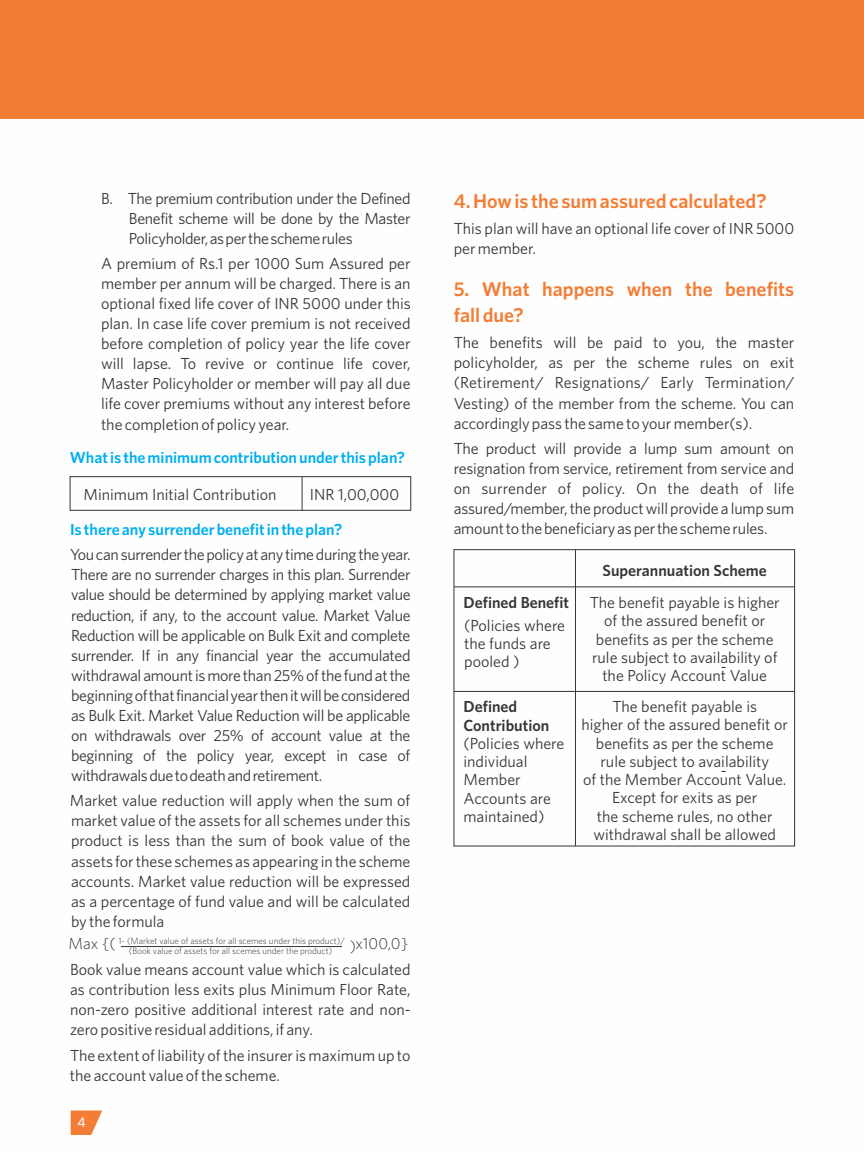
<style>
.page{position:relative;width:864px;height:1152px;background:#fff}
.page>*{position:absolute;margin:0;border:0;box-sizing:border-box;transform-origin:0 0}
.t1{font:600 20px/25.4px "Whitney";color:#f47d35}
.t2{font:16px/20px "Whitney";color:#373435;text-align:justify}
.t3{font:600 16px "Whitney";color:#00afef}
.t4{font:600 16px/18.4px "Whitney";color:#373435}
.t5{font:500 14px "Whitney";color:#fefefe}
.t6{font:300 9px/10.2px "Whitney";color:#373435}
</style>
<div class="page">
<div style="left:0;top:0;width:864px;height:119px;background:#f47d35"></div>
<svg style="left:71px;top:1111px;width:31px;height:24px"></svg>
<div style="left:453px;top:549px;width:342px;height:298px;border:1px solid #373435"></div>
<hr style="left:575px;top:550px;width:1px;height:296px;background:#373435">
<hr style="left:454px;top:586px;width:341px;height:1px;background:#373435">
<div style="left:70px;top:476px;width:341px;height:35px;border:1px solid #373435"></div>
<hr style="left:302px;top:477px;width:1px;height:33px;background:#373435">
<hr style="left:121px;top:946px;width:221px;height:1px;background:#373435">
<hr style="left:454px;top:691px;width:341px;height:1px;background:#373435">
<p class="t2" style="left:129px;top:189px;width:283px;text-indent:-28px">B. The premium contribution under the Defined Benefit scheme will be done by the Master Policyholder,aspertheschemerules</p>
<p class="t2" style="left:101px;top:255px;width:311px">A premium of Rs.1 per 1000 Sum Assured per member per annum will be charged. There is an optional fixed life cover of INR 5000 under this plan. In case life cover premium is not received before completion of policy year the life cover will lapse. To revive or continue life cover, Master Policyholder or member will pay all due life cover premiums without any interest before the completion of policy year.</p>
<p class="t3" style="left:70px;top:451px;width:337px">What is the minimum contribution under this plan?</p>
<p class="t2" style="left:84px;top:485px;width:194px">Minimum Initial Contribution</p>
<p class="t2" style="left:310px;top:485px;width:91px">INR 1,00,000</p>
<p class="t3" style="left:70px;top:523px;width:274px">Is there any surrender benefit in the plan?</p>
<p class="t2" style="left:70px;top:546px;width:342px">Youcansurrenderthepolicyatanytimeduringtheyear.<br>There are no surrender charges in this plan. Surrender value should be determined by applying market value reduction, if any, to the account value. Market Value Reduction will be applicable on Bulk Exit and complete surrender. If in any financial year the accumulated withdrawal amountismore than25%ofthe fundatthe beginningofthatfinancialyearthenitwillbeconsidered as Bulk Exit. Market Value Reduction will be applicable on withdrawals over 25% of account value at the beginning of the policy year, except in case of withdrawalsduetodeathandretirement.</p>
<p class="t2" style="left:70px;top:792px;width:342px">Market value reduction will apply when the sum of market value of the assets for all schemes under this product is less than the sum of book value of the assets for these schemes as appearing in the scheme accounts. Market value reduction will be expressed as a percentage of fund value and will be calculated by the formula</p>
<p class="t2" style="left:70px;top:961px;width:342px">Book value means account value which is calculated as contribution less exits plus Minimum Floor Rate, non-zero positive additional interest rate and non&shy;zero positive residual additions, if any.</p>
<p class="t2" style="left:70px;top:1046px;width:342px">The extent of liability of the insurer is maximum up to the account value of the scheme.</p>
<p class="t6" style="left:69px;top:936px;width:341px;text-indent:50px">1- (Market value of assets for all scemes under this product)/<br><sup>Max</sup> <sup>{(</sup> (Book value of assets for all scemes under the product) <sup>)x100,0}</sup></p>
<p class="t5" style="left:77px;top:1117px;width:10px">4</p>
<p class="t1" style="left:454px;top:190px;width:314px">4. How is the sum assured calculated?</p>
<p class="t2" style="left:454px;top:220px;width:342px">This plan will have an optional life cover of INR 5000 per member.</p>
<p class="t1" style="left:454px;top:278px;width:342px">5. What happens when the benefits fall due?</p>
<p class="t2" style="left:454px;top:334px;width:342px">The benefits will be paid to you, the master policyholder, as per the scheme rules on exit (Retirement/ Resignations/ Early Termination/ Vesting) of the member from the scheme. You can accordingly pass the same to your member(s).</p>
<p class="t2" style="left:454px;top:440px;width:342px">The product will provide a lump sum amount on resignation from service, retirement from service and on surrender of policy. On the death of life assured/member,the productwill provide a lump sum amounttothebeneficiaryaspertheschemerules.</p>
<p class="t4" style="left:464px;top:595px;width:107px">Defined Benefit</p>
<p class="t2" style="left:464px;top:618px;width:102px;line-height:18.2px;text-align:left">(Policies where the funds are pooled )</p>
<p class="t4" style="left:464px;top:699px;width:87px">Defined<br>Contribution</p>
<p class="t2" style="left:464px;top:736px;width:102px;line-height:18.2px;text-align:left">(Policies where individual<br>Member<br>Accounts are maintained)</p>
<p class="t4" style="left:603px;top:562px;width:166px">Superannuation Scheme</p>
<p class="t2" style="left:590px;top:595px;width:192px;line-height:18.2px;text-align:center">The benefit payable is higher of the assured benefit or benefits as per the scheme rule subject to availability of the Policy Account Value</p>
<p class="t2" style="left:582px;top:699px;width:208px;line-height:18.2px;text-align:center">The benefit payable is<br>higher of the assured benefit or benefits as per the scheme rule subject to availability<br>of the Member Account Value.<br>Except for exits as per<br>the scheme rules, no other withdrawal shall be allowed</p>
<p class="t2" style="left:721px;top:658px;width:7px">-</p>
<p class="t2" style="left:721px;top:762px;width:7px">-</p>
</div>
